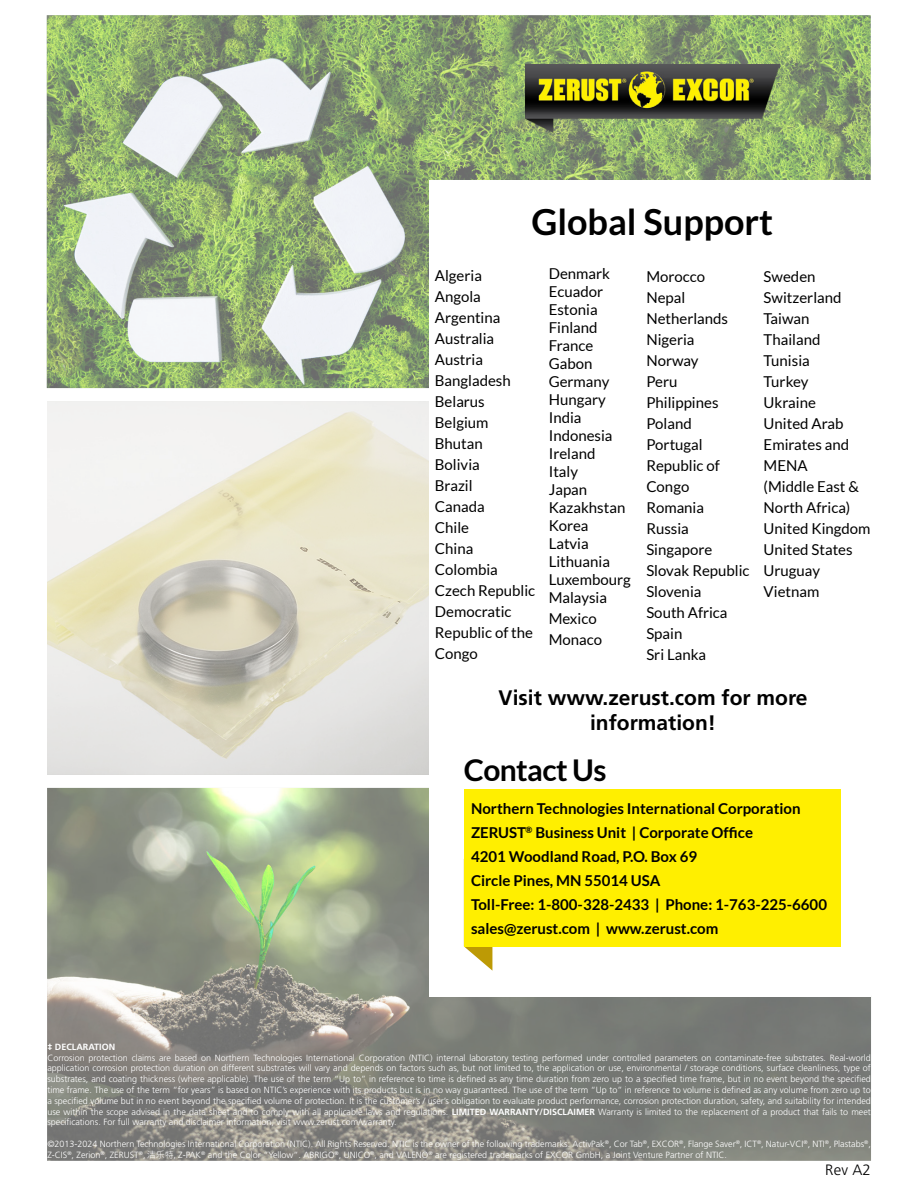
<style>
.page{position:relative;width:918px;height:1188px;background:#fff}
.page>*{position:absolute;margin:0;border:0;box-sizing:border-box;transform-origin:0 0}
.MainPageHeads{font:700 36px "Lato";color:#000}
.t1{font:700 30px "Lato";letter-spacing:-.02em;color:#000}
.Subs{font:700 21px/25.2px "Frutiger LT Std";color:#000;text-align:center}
.t2{font:15px/21px "Lato";color:#000}
.Subs-2{font:700 15px "Lato";color:#000}
.t3{font:300 15px "Frutiger LT Std";color:#000}
.Headlines__subheaders_10pt{font:300 9px/10.8px "Frutiger LT Std";color:#fff;text-align:justify}
.Headlines__subheaders_10pt-2{font:700 9px "Frutiger LT Std";color:#fff}
.s1{font-weight:700}
.s2{font-family:"Microsoft Jheng Hei";font-weight:400}
</style>
<div class="page">
<img style="left:47px;top:15px;width:824px;height:373px">
<img style="left:47px;top:402px;width:382px;height:372px">
<img style="left:47px;top:788px;width:824px;height:373px">
<div style="left:429px;top:180px;width:442px;height:816px;background:#fff"></div>
<img style="left:525px;top:64px;width:254px;height:69px">
<svg style="left:464px;top:946px;width:28px;height:25px"></svg>
<div style="left:464px;top:789px;width:377px;height:157px;background:#ffef00"></div>
<p class="MainPageHeads" style="left:531px;top:201px;width:243px">Global Support</p>
<p class="t2" style="left:435px;top:264px;width:49px">Algeria</p>
<p class="t2" style="left:435px;top:285px;width:67px">Angola<br>Argentina</p>
<p class="t2" style="left:435px;top:327px;width:61px">Australia</p>
<p class="t2" style="left:435px;top:348px;width:50px">Austria</p>
<p class="t2" style="left:435px;top:369px;width:77px">Bangladesh</p>
<p class="t2" style="left:435px;top:390px;width:51px">Belarus</p>
<p class="t2" style="left:435px;top:411px;width:55px">Belgium</p>
<p class="t2" style="left:435px;top:432px;width:49px">Bhutan</p>
<p class="t2" style="left:435px;top:453px;width:46px">Bolivia</p>
<p class="t2" style="left:435px;top:474px;width:39px">Brazil</p>
<p class="t2" style="left:435px;top:495px;width:51px">Canada</p>
<p class="t2" style="left:435px;top:516px;width:36px">Chile</p>
<p class="t2" style="left:435px;top:537px;width:40px">China</p>
<p class="t2" style="left:435px;top:558px;width:64px">Colombia</p>
<p class="t2" style="left:435px;top:579px;width:102px">Czech Republic</p>
<p class="t2" style="left:435px;top:600px;width:100px">Democratic<br>Republic of the<br>Congo</p>
<p class="t2" style="left:549px;top:263px;width:63px">Denmark</p>
<p class="t2" style="left:549px;top:281px;width:56px">Ecuador</p>
<p class="t2" style="left:549px;top:299px;width:50px">Estonia</p>
<p class="t2" style="left:549px;top:317px;width:50px">Finland</p>
<p class="t2" style="left:549px;top:335px;width:46px">France</p>
<p class="t2" style="left:549px;top:353px;width:45px">Gabon</p>
<p class="t2" style="left:549px;top:371px;width:62px">Germany</p>
<p class="t2" style="left:549px;top:389px;width:59px">Hungary</p>
<p class="t2" style="left:549px;top:407px;width:34px">India</p>
<p class="t2" style="left:549px;top:425px;width:65px">Indonesia</p>
<p class="t2" style="left:549px;top:443px;width:48px">Ireland</p>
<p class="t2" style="left:549px;top:461px;width:31px">Italy</p>
<p class="t2" style="left:549px;top:479px;width:40px">Japan</p>
<p class="t2" style="left:549px;top:497px;width:78px">Kazakhstan</p>
<p class="t2" style="left:549px;top:515px;width:41px">Korea</p>
<p class="t2" style="left:549px;top:535px;width:63px;line-height:18px">Latvia<br>Lithuania</p>
<p class="t2" style="left:549px;top:569px;width:84px">Luxembourg</p>
<p class="t2" style="left:549px;top:587px;width:60px">Malaysia</p>
<p class="t2" style="left:549px;top:608px;width:49px">Mexico</p>
<p class="t2" style="left:549px;top:629px;width:55px">Monaco</p>
<p class="t2" style="left:646px;top:266px;width:60px">Morocco</p>
<p class="t2" style="left:646px;top:287px;width:40px">Nepal</p>
<p class="t2" style="left:646px;top:308px;width:83px">Netherlands<br>Nigeria</p>
<p class="t2" style="left:646px;top:350px;width:54px">Norway</p>
<p class="t2" style="left:646px;top:371px;width:33px">Peru</p>
<p class="t2" style="left:646px;top:392px;width:74px">Philippines</p>
<p class="t2" style="left:646px;top:413px;width:47px">Poland</p>
<p class="t2" style="left:646px;top:434px;width:58px">Portugal</p>
<p class="t2" style="left:646px;top:455px;width:75px">Republic of<br>Congo</p>
<p class="t2" style="left:646px;top:497px;width:59px">Romania</p>
<p class="t2" style="left:646px;top:518px;width:44px">Russia</p>
<p class="t2" style="left:646px;top:539px;width:67px">Singapore</p>
<p class="t2" style="left:646px;top:560px;width:105px">Slovak Republic</p>
<p class="t2" style="left:646px;top:581px;width:57px">Slovenia</p>
<p class="t2" style="left:646px;top:602px;width:83px">South Africa</p>
<p class="t2" style="left:646px;top:623px;width:38px">Spain</p>
<p class="t2" style="left:646px;top:644px;width:61px">Sri Lanka</p>
<p class="t2" style="left:764px;top:266px;width:53px">Sweden</p>
<p class="t2" style="left:764px;top:287px;width:79px">Switzerland</p>
<p class="t2" style="left:764px;top:308px;width:47px">Taiwan</p>
<p class="t2" style="left:764px;top:329px;width:58px">Thailand<br>Tunisia</p>
<p class="t2" style="left:764px;top:371px;width:46px">Turkey</p>
<p class="t2" style="left:764px;top:392px;width:54px">Ukraine</p>
<p class="t2" style="left:764px;top:413px;width:87px">United Arab<br>Emirates and<br>MENA</p>
<p class="t2" style="left:764px;top:476px;width:97px">(Middle East &amp;<br>North Africa)</p>
<p class="t2" style="left:764px;top:518px;width:108px">United Kingdom</p>
<p class="t2" style="left:764px;top:539px;width:90px">United States</p>
<p class="t2" style="left:764px;top:560px;width:58px">Uruguay</p>
<p class="t2" style="left:764px;top:581px;width:57px">Vietnam</p>
<p class="Subs" style="left:499px;top:685px;width:311px">Visit www.zerust.com for more information!</p>
<p class="t1" style="left:464px;top:753px;width:144px">Contact Us</p>
<p class="Subs-2" style="left:471px;top:800px;width:331px">Northern Technologies International Corporation</p>
<p class="Subs-2" style="left:471px;top:824px;width:283px">ZERUST<sup>®</sup> Business Unit | Corporate Office</p>
<p class="Subs-2" style="left:471px;top:848px;width:228px">4201 Woodland Road, P.O. Box 69</p>
<p class="Subs-2" style="left:471px;top:872px;width:191px">Circle Pines, MN 55014 USA</p>
<p class="Subs-2" style="left:471px;top:896px;width:358px">Toll-Free: 1-800-328-2433 | Phone: 1-763-225-6600</p>
<p class="Subs-2" style="left:471px;top:920px;width:249px">sales@zerust.com | www.zerust.com</p>
<p class="Headlines__subheaders_10pt-2" style="left:47px;top:1041px;width:69px">‡ DECLARATION</p>
<p class="Headlines__subheaders_10pt" style="left:47px;top:1052px;width:825px">Corrosion protection claims are based on Northern Technologies International Corporation (NTIC) internal laboratory testing performed under controlled parameters on contaminate-free substrates. Real-world application corrosion protection duration on different substrates will vary and depends on factors such as, but not limited to, the application or use, environmental / storage conditions, surface cleanliness, type of substrates, and coating thickness (where applicable). The use of the term “Up to” in reference to time is defined as any time duration from zero up to a specified time frame, but in no event beyond the specified time frame. The use of the term “for years” is based on NTIC’s experience with its products but is in no way guaranteed. The use of the term “Up to” in reference to volume is defined as any volume from zero up to a specified volume but in no event beyond the specified volume of protection. It is the customer’s / user’s obligation to evaluate product performance, corrosion protection duration, safety, and suitability for intended use within the scope advised in the data sheet and to comply with all applicable laws and regulations. <span class="s1">LIMITED WARRANTY/DISCLAIMER</span> Warranty is limited to the replacement of a product that fails to meet specifications. For full warranty and disclaimer information, visit www.zerust.com/warranty.</p>
<p class="Headlines__subheaders_10pt" style="left:47px;top:1139px;width:825px">©2013-2024 Northern Technologies International Corporation (NTIC). All Rights Reserved. NTIC is the owner of the following trademarks: ActivPak<sup>®</sup>, Cor Tab<sup>®</sup>, EXCOR<sup>®</sup>, Flange Saver<sup>®</sup>, ICT<sup>®</sup>, Natur-VCI<sup>®</sup>, NTI<sup>®</sup>, Plastabs<sup>®</sup>,<br>Z-CIS<sup>®</sup>, Zerion<sup>®</sup>, ZERUST<sup>®</sup>, <span class="s2">洁乐特,</span> Z-PAK<sup>®</sup> and the Color “Yellow”. ABRIGO<sup>®</sup>, UNICO<sup>®</sup>, and VALENO<sup>®</sup> are registered trademarks of EXCOR GmbH, a Joint Venture Partner of NTIC.</p>
<p class="t3" style="left:825px;top:1161px;width:47px">Rev A2</p>
</div>
